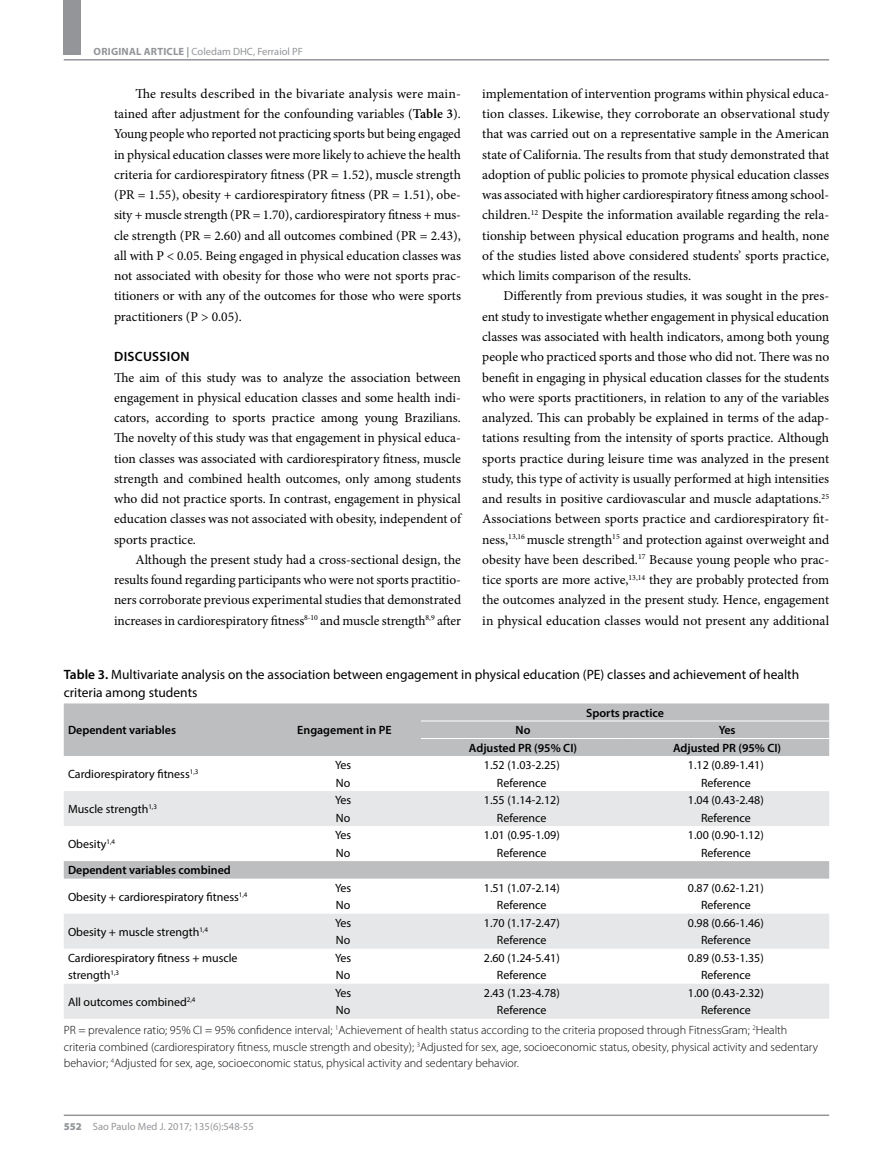
<style>
.page{position:relative;width:893px;height:1170px;background:#fff}
.page>*{position:absolute;margin:0;border:0;box-sizing:border-box;transform-origin:0 0}
.t1{font:13.5px/20.2px "Minion Pro";color:#000;text-align:justify}
.t2{font:13.5px/18px "Myriad Pro";color:#000}
.t3{font:600 13.5px "Myriad Pro";letter-spacing:.02em;color:#000}
.t4{font:12px/26.2px "Myriad Pro";color:#000}
.t5{font:300 12px/16.5px "Myriad Pro";color:#000}
.t6{font:600 12px "Myriad Pro";color:#000}
.t7{font:10.5px "Myriad Pro";color:#939598}
.s1{font-weight:700}
.s2{font-weight:600}
.s3{font-weight:900}
</style>
<div class="page">
<div style="left:64px;top:0;width:17px;height:55px;background:#939598"></div>
<hr style="left:64px;top:59px;width:765px;height:2px;background:#939598">
<hr style="left:64px;top:1114px;width:765px;height:1px;background:#939598">
<div style="left:64px;top:703px;width:765px;height:53px;background:#bcbec0"></div>
<svg style="left:64px;top:791px;width:765px;height:227px;fill:#e6e7e8"></svg>
<hr style="left:421px;top:720px;width:204px;height:1px;background:#fff">
<hr style="left:625px;top:720px;width:204px;height:1px;background:#fff">
<hr style="left:421px;top:738px;width:204px;height:1px;background:#fff">
<hr style="left:625px;top:738px;width:204px;height:1px;background:#fff">
<p class="t7" style="left:94px;top:45px;width:211px"><span class="s1">ORIGINAL ARTICLE |</span> Coledam DHC, Ferraiol PF</p>
<p class="t1" style="left:114px;top:83px;width:348px;text-indent:21px">The results described in the bivariate analysis were main&shy;tained after adjustment for the confounding variables (<span class="s2">Table 3</span>).<br>Young people who reported not practicing sports but being engaged in physical education classes were more likely to achieve the health criteria for cardiorespiratory fitness (PR = 1.52), muscle strength (PR = 1.55), obesity + cardiorespiratory fitness (PR = 1.51), obe&shy;sity + muscle strength (PR = 1.70), cardiorespiratory fitness + mus&shy;cle strength (PR = 2.60) and all outcomes combined (PR = 2.43), all with P &lt; 0.05. Being engaged in physical education classes was not associated with obesity for those who were not sports prac&shy;titioners or with any of the outcomes for those who were sports practitioners (P &gt; 0.05).</p>
<p class="t3" style="left:114px;top:348px;width:77px">DISCUSSION</p>
<p class="t1" style="left:114px;top:367px;width:348px">The aim of this study was to analyze the association between engagement in physical education classes and some health indi&shy;cators, according to sports practice among young Brazilians.<br>The novelty of this study was that engagement in physical educa&shy;tion classes was associated with cardiorespiratory fitness, muscle strength and combined health outcomes, only among students who did not practice sports. In contrast, engagement in physical education classes was not associated with obesity, independent of sports practice.</p>
<p class="t1" style="left:114px;top:549px;width:348px;text-indent:21px">Although the present study had a cross-sectional design, the results found regarding participants who were not sports practitio&shy;ners corroborate previous experimental studies that demonstrated increases in cardiorespiratory fitness<sup>8-10</sup> and muscle strength<sup>8,9</sup> after</p>
<p class="t1" style="left:482px;top:83px;width:349px">implementation of intervention programs within physical educa&shy;tion classes. Likewise, they corroborate an observational study that was carried out on a representative sample in the American state of California. The results from that study demonstrated that adoption of public policies to promote physical education classes was associated with higher cardiorespiratory fitness among school&shy;children.<sup>12</sup> Despite the information available regarding the rela&shy;tionship between physical education programs and health, none of the studies listed above considered students’ sports practice, which limits comparison of the results.</p>
<p class="t1" style="left:482px;top:286px;width:349px;text-indent:21px">Differently from previous studies, it was sought in the pres&shy;ent study to investigate whether engagement in physical education classes was associated with health indicators, among both young people who practiced sports and those who did not. There was no benefit in engaging in physical education classes for the students who were sports practitioners, in relation to any of the variables analyzed. This can probably be explained in terms of the adap&shy;tations resulting from the intensity of sports practice. Although sports practice during leisure time was analyzed in the present study, this type of activity is usually performed at high intensities and results in positive cardiovascular and muscle adaptations.<sup>25<br></sup>Associations between sports practice and cardiorespiratory fit&shy;ness,<sup>13,16</sup> muscle strength<sup>15</sup> and protection against overweight and obesity have been described.<sup>17</sup> Because young people who prac&shy;tice sports are more active,<sup>13,14</sup> they are probably protected from the outcomes analyzed in the present study. Hence, engagement in physical education classes would not present any additional</p>
<p class="t2" style="left:64px;top:665px;width:737px"><span class="s2">Table 3.</span> Multivariate analysis on the association between engagement in physical education (PE) classes and achievement of health criteria among students</p>
<p class="t6" style="left:68px;top:722px;width:109px">Dependent variables</p>
<p class="t6" style="left:297px;top:722px;width:96px">Engagement in PE</p>
<p class="t6" style="left:586px;top:705px;width:79px">Sports practice</p>
<p class="t6" style="left:516px;top:722px;width:16px">No</p>
<p class="t6" style="left:719px;top:722px;width:18px">Yes</p>
<p class="t6" style="left:469px;top:740px;width:110px">Adjusted PR (95% CI)</p>
<p class="t6" style="left:673px;top:740px;width:110px">Adjusted PR (95% CI)</p>
<p class="t4" style="left:68px;top:760px;width:132px">Cardiorespiratory fitness<sup>1,3</sup></p>
<p class="t4" style="left:68px;top:795px;width:90px">Muscle strength<sup>1,3</sup></p>
<p class="t4" style="left:68px;top:830px;width:48px">Obesity<sup>1,4</sup></p>
<p class="t4" style="left:68px;top:857px;width:181px"><span class="s2">Dependent variables combined<br></span>Obesity + cardiorespiratory fitness<sup>1,4</sup></p>
<p class="t4" style="left:68px;top:918px;width:141px">Obesity + muscle strength<sup>1,4</sup></p>
<p class="t4" style="left:335px;top:751px;width:18px">Yes</p>
<p class="t4" style="left:484px;top:751px;width:77px">1.52 (1.03-2.25)</p>
<p class="t4" style="left:688px;top:751px;width:77px">1.12 (0.89-1.41)</p>
<p class="t4" style="left:336px;top:769px;width:16px">No</p>
<p class="t4" style="left:497px;top:769px;width:51px">Reference</p>
<p class="t4" style="left:701px;top:769px;width:51px">Reference</p>
<p class="t4" style="left:335px;top:786px;width:18px">Yes</p>
<p class="t4" style="left:484px;top:786px;width:77px">1.55 (1.14-2.12)</p>
<p class="t4" style="left:688px;top:786px;width:77px">1.04 (0.43-2.48)</p>
<p class="t4" style="left:336px;top:804px;width:16px">No</p>
<p class="t4" style="left:497px;top:804px;width:51px">Reference</p>
<p class="t4" style="left:701px;top:804px;width:51px">Reference</p>
<p class="t4" style="left:335px;top:821px;width:18px">Yes</p>
<p class="t4" style="left:484px;top:821px;width:77px">1.01 (0.95-1.09)</p>
<p class="t4" style="left:688px;top:821px;width:77px">1.00 (0.90-1.12)</p>
<p class="t4" style="left:336px;top:839px;width:16px">No</p>
<p class="t4" style="left:497px;top:839px;width:51px">Reference</p>
<p class="t4" style="left:701px;top:839px;width:51px">Reference</p>
<p class="t4" style="left:335px;top:874px;width:18px">Yes</p>
<p class="t4" style="left:484px;top:874px;width:77px">1.51 (1.07-2.14)</p>
<p class="t4" style="left:688px;top:874px;width:77px">0.87 (0.62-1.21)</p>
<p class="t4" style="left:336px;top:892px;width:16px">No</p>
<p class="t4" style="left:497px;top:892px;width:51px">Reference</p>
<p class="t4" style="left:701px;top:892px;width:51px">Reference</p>
<p class="t4" style="left:335px;top:909px;width:18px">Yes</p>
<p class="t4" style="left:484px;top:909px;width:77px">1.70 (1.17-2.47)</p>
<p class="t4" style="left:688px;top:909px;width:77px">0.98 (0.66-1.46)</p>
<p class="t4" style="left:336px;top:927px;width:16px">No</p>
<p class="t4" style="left:497px;top:927px;width:51px">Reference</p>
<p class="t4" style="left:701px;top:927px;width:51px">Reference</p>
<p class="t4" style="left:68px;top:949px;width:171px;line-height:16.5px">Cardiorespiratory fitness + muscle strength<sup>1,3</sup></p>
<p class="t4" style="left:335px;top:944px;width:18px">Yes</p>
<p class="t4" style="left:484px;top:944px;width:77px">2.60 (1.24-5.41)</p>
<p class="t4" style="left:688px;top:944px;width:77px">0.89 (0.53-1.35)</p>
<p class="t4" style="left:336px;top:962px;width:16px">No</p>
<p class="t4" style="left:497px;top:962px;width:51px">Reference</p>
<p class="t4" style="left:701px;top:962px;width:51px">Reference</p>
<p class="t4" style="left:68px;top:988px;width:129px">All outcomes combined<sup>2,4</sup></p>
<p class="t4" style="left:335px;top:979px;width:18px">Yes</p>
<p class="t4" style="left:484px;top:979px;width:77px">2.43 (1.23-4.78)</p>
<p class="t4" style="left:688px;top:979px;width:77px">1.00 (0.43-2.32)</p>
<p class="t4" style="left:336px;top:997px;width:16px">No</p>
<p class="t4" style="left:497px;top:997px;width:51px">Reference</p>
<p class="t4" style="left:701px;top:997px;width:51px">Reference</p>
<p class="t5" style="left:64px;top:1021px;width:756px">PR = prevalence ratio; 95% CI = 95% confidence interval; <sup>1</sup>Achievement of health status according to the criteria proposed through FitnessGram; <sup>2</sup>Health criteria combined (cardiorespiratory fitness, muscle strength and obesity); <sup>3</sup>Adjusted for sex, age, socioeconomic status, obesity, physical activity and sedentary behavior; <sup>4</sup>Adjusted for sex, age, socioeconomic status, physical activity and sedentary behavior.</p>
<p class="t7" style="left:64px;top:1119px;width:191px"><span class="s3">552</span> Sao Paulo Med J. 2017; 135(6):548-55</p>
</div>
